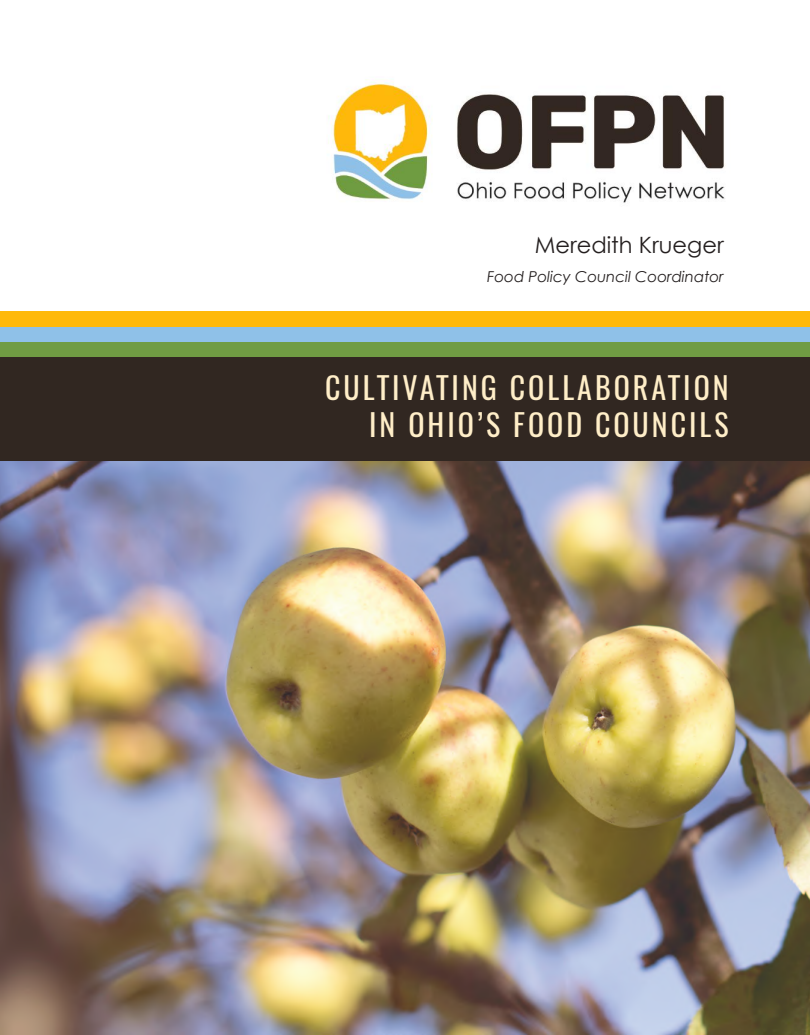
<style>
.page{position:relative;width:810px;height:1035px;background:#fff}
.page>*{position:absolute;margin:0;border:0;box-sizing:border-box;transform-origin:0 0}
.t1{font:30px/37.5px "Oswald";letter-spacing:.1em;color:#ffeec8;text-align:right}
.t2{font:22.5px "Century Gothic";color:#241f1f}
.t3{font:italic 15px "Century Gothic";color:#241f1f}
</style>
<div class="page">
<img style="left:0;top:461px;width:810px;height:574px">
<img style="left:328px;top:79px;width:397px;height:124px">
<div style="left:0;top:342px;width:810px;height:16px;background:#709c43"></div>
<div style="left:0;top:328px;width:810px;height:14px;background:#8fc1e8"></div>
<div style="left:0;top:312px;width:810px;height:15px;background:#ffb90a"></div>
<div style="left:0;top:358px;width:810px;height:103px;background:#312721"></div>
<p class="t2" style="left:535px;top:231px;width:191px">Meredith Krueger</p>
<p class="t3" style="left:487px;top:267px;width:238px">Food Policy Council Coordinator</p>
<p class="t1" style="left:325px;top:367px;width:405px">CULTIVATING COLLABORATION<br>IN OHIO’S FOOD COUNCILS</p>
</div>
